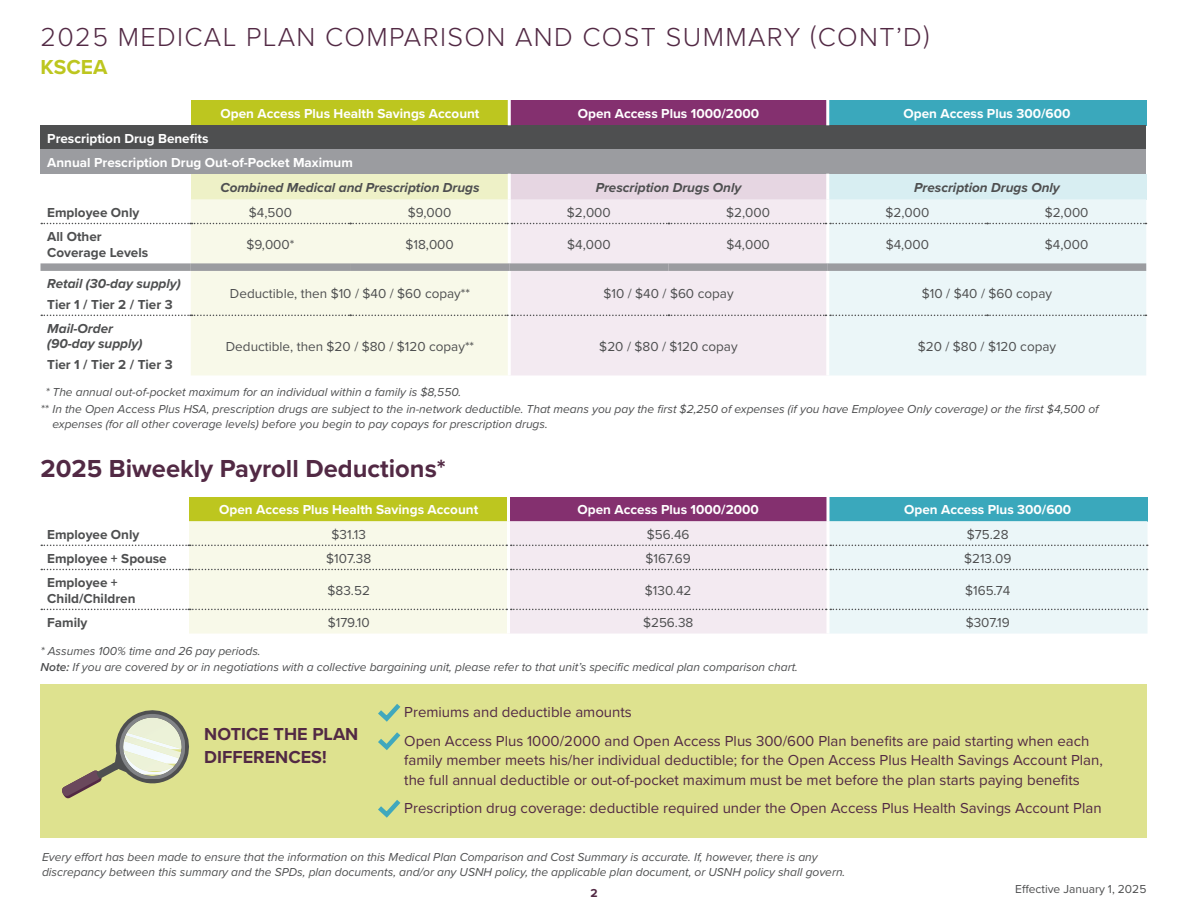
<style>
.page{position:relative;width:1188px;height:918px;background:#fff}
.page>*{position:absolute;margin:0;border:0;box-sizing:border-box;transform-origin:0 0}
.Headline_2{font:300 27px "Proxima Nova";letter-spacing:.05em;color:#522944}
.Headline_1{font:700 25.5px "Proxima Nova";color:#522944}
.Headline_2-2{font:700 21px "Proxima Nova";color:#bdc61f}
.Headline_2-3{font:700 18px/22.5px "Proxima Nova";color:#522944}
.Headline_2-4{font:15px/19.5px "Proxima Nova";color:#522944}
.Headline_2-5{font:13.5px "Proxima Nova";color:#4e4f50}
.Headline_2-6{font:700 13.5px "Proxima Nova";color:#fff}
.Headline_2-7{font:700 13.5px/15.8px "Proxima Nova";color:#4e4f50}
.Headline_2-8{font:italic 700 13.5px/15.8px "Proxima Nova";color:#4e4f50}
.footnote{font:italic 12px/15px "Proxima Nova";color:#4e4f50}
.body{font:12px "Proxima Nova";color:#4e4f50}
.Headline_2-9{font:700 12px "Proxima Nova";color:#522944}
.s1{font-weight:600}
</style>
<div class="page">
<div style="left:191px;top:100px;width:318px;height:25px;background:#bdc61f"></div>
<div style="left:509px;top:100px;width:319px;height:25px;background:#84306f"></div>
<div style="left:828px;top:100px;width:318px;height:25px;background:#3aa8bc"></div>
<div style="left:40px;top:125px;width:1106px;height:25px;background:#4e4f50"></div>
<div style="left:40px;top:150px;width:1106px;height:24px;background:#9b9ca0"></div>
<div style="left:191px;top:174px;width:318px;height:25px;background:#eef1c7"></div>
<div style="left:509px;top:174px;width:319px;height:25px;background:#e6d6e2"></div>
<div style="left:828px;top:174px;width:318px;height:25px;background:#d8eef2"></div>
<div style="left:191px;top:199px;width:317px;height:176px;background:#f8f9e9"></div>
<div style="left:511px;top:199px;width:315px;height:176px;background:#f3eaf1"></div>
<div style="left:829px;top:199px;width:317px;height:176px;background:#ebf6f8"></div>
<hr style="left:508px;top:100px;width:3px;height:25px;background:#fff">
<hr style="left:508px;top:174px;width:3px;height:25px;background:#fff">
<hr style="left:826px;top:100px;width:3px;height:25px;background:#fff">
<hr style="left:826px;top:174px;width:3px;height:25px;background:#fff">
<svg style="left:41px;top:223px;width:1105px;height:1px"></svg>
<svg style="left:41px;top:315px;width:1105px;height:1px"></svg>
<div style="left:40px;top:263px;width:151px;height:8px;background:#9b9ca0"></div>
<div style="left:191px;top:263px;width:159px;height:8px;background:#9b9ca0"></div>
<div style="left:350px;top:263px;width:159px;height:8px;background:#9b9ca0"></div>
<div style="left:509px;top:263px;width:160px;height:8px;background:#9b9ca0"></div>
<div style="left:669px;top:263px;width:159px;height:8px;background:#9b9ca0"></div>
<div style="left:828px;top:263px;width:159px;height:8px;background:#9b9ca0"></div>
<div style="left:987px;top:263px;width:159px;height:8px;background:#9b9ca0"></div>
<div style="left:189px;top:497px;width:319px;height:24px;background:#bdc61f"></div>
<div style="left:508px;top:497px;width:320px;height:24px;background:#84306f"></div>
<div style="left:828px;top:497px;width:320px;height:24px;background:#3aa8bc"></div>
<hr style="left:507px;top:497px;width:3px;height:24px;background:#fff">
<svg style="left:826px;top:497px;width:4px;height:24px"></svg>
<svg style="left:41px;top:521px;width:1107px;height:113px;background:#f1f2f0"></svg>
<div style="left:40px;top:684px;width:1108px;height:153px;background:#dee28f"></div>
<svg style="left:62px;top:710px;width:127px;height:89px"></svg>
<svg style="left:378px;top:704px;width:23px;height:46px"></svg>
<svg style="left:378px;top:800px;width:23px;height:18px"></svg>
<p class="Headline_2" style="left:40px;top:17px;width:890px">2025 MEDICAL PLAN COMPARISON AND COST SUMMARY (CONT’D)</p>
<p class="Headline_2-2" style="left:40px;top:51px;width:68px">KSCEA</p>
<p class="Headline_2-6" style="left:221px;top:103px;width:260px">Open Access Plus Health Savings Account</p>
<p class="Headline_2-6" style="left:578px;top:103px;width:183px">Open Access Plus 1000/2000</p>
<p class="Headline_2-6" style="left:903px;top:103px;width:169px">Open Access Plus 300/600</p>
<p class="Headline_2-6" style="left:47px;top:128px;width:163px">Prescription Drug Benefits</p>
<p class="Headline_2-6" style="left:47px;top:152px;width:307px">Annual Prescription Drug Out-of-Pocket Maximum</p>
<p class="Headline_2-8" style="left:220px;top:179px;width:261px">Combined Medical and Prescription Drugs</p>
<p class="Headline_2-8" style="left:596px;top:179px;width:147px">Prescription Drugs Only</p>
<p class="Headline_2-8" style="left:914px;top:179px;width:147px">Prescription Drugs Only</p>
<p class="Headline_2-7" style="left:47px;top:204px;width:94px">Employee Only</p>
<p class="Headline_2-5" style="left:249px;top:202px;width:45px">$4,500</p>
<p class="Headline_2-5" style="left:408px;top:202px;width:45px">$9,000</p>
<p class="Headline_2-5" style="left:567px;top:202px;width:45px">$2,000</p>
<p class="Headline_2-5" style="left:726px;top:202px;width:45px">$2,000</p>
<p class="Headline_2-5" style="left:885px;top:202px;width:45px">$2,000</p>
<p class="Headline_2-5" style="left:1045px;top:202px;width:45px">$2,000</p>
<p class="Headline_2-7" style="left:47px;top:228px;width:103px">All Other<br>Coverage Levels</p>
<p class="Headline_2-5" style="left:246px;top:234px;width:50px">$9,000*</p>
<p class="Headline_2-5" style="left:406px;top:234px;width:50px">$18,000</p>
<p class="Headline_2-5" style="left:567px;top:234px;width:45px">$4,000</p>
<p class="Headline_2-5" style="left:726px;top:234px;width:45px">$4,000</p>
<p class="Headline_2-5" style="left:886px;top:234px;width:45px">$4,000</p>
<p class="Headline_2-5" style="left:1045px;top:234px;width:45px">$4,000</p>
<p class="Headline_2-8" style="left:47px;top:276px;width:135px">Retail (30-day supply)</p>
<p class="Headline_2-7" style="left:47px;top:296px;width:127px">Tier 1 / Tier 2 / Tier 3</p>
<p class="Headline_2-5" style="left:230px;top:284px;width:242px">Deductible, then $10 / $40 / $60 copay**</p>
<p class="Headline_2-5" style="left:603px;top:284px;width:132px">$10 / $40 / $60 copay</p>
<p class="Headline_2-5" style="left:922px;top:284px;width:132px">$10 / $40 / $60 copay</p>
<p class="Headline_2-8" style="left:47px;top:320px;width:97px">Mail-Order (90-day supply)</p>
<p class="Headline_2-7" style="left:47px;top:356px;width:127px">Tier 1 / Tier 2 / Tier 3</p>
<p class="Headline_2-5" style="left:226px;top:336px;width:250px">Deductible, then $20 / $80 / $120 copay**</p>
<p class="Headline_2-5" style="left:599px;top:336px;width:140px">$20 / $80 / $120 copay</p>
<p class="Headline_2-5" style="left:918px;top:336px;width:140px">$20 / $80 / $120 copay</p>
<p class="footnote" style="left:45px;top:384px;width:417px">* The annual out-of-pocket maximum for an individual within a family is $8,550.</p>
<p class="footnote" style="left:52px;top:401px;width:1048px;text-indent:-12px">** In the Open Access Plus HSA, prescription drugs are subject to the in-network deductible. That means you pay the first $2,250 of expenses (if you have Employee Only coverage) or the first $4,500 of expenses (for all other coverage levels) before you begin to pay copays for prescription drugs.</p>
<p class="Headline_1" style="left:40px;top:450px;width:407px">2025 Biweekly Payroll Deductions*</p>
<p class="Headline_2-6" style="left:219px;top:500px;width:260px">Open Access Plus Health Savings Account</p>
<p class="Headline_2-6" style="left:578px;top:500px;width:183px">Open Access Plus 1000/2000</p>
<p class="Headline_2-6" style="left:904px;top:500px;width:169px">Open Access Plus 300/600</p>
<p class="Headline_2-7" style="left:47px;top:526px;width:94px">Employee Only</p>
<p class="Headline_2-5" style="left:332px;top:524px;width:36px">$31.13</p>
<p class="Headline_2-5" style="left:647px;top:524px;width:44px">$56.46</p>
<p class="Headline_2-5" style="left:967px;top:524px;width:43px">$75.28</p>
<p class="Headline_2-7" style="left:47px;top:550px;width:121px">Employee + Spouse</p>
<p class="Headline_2-5" style="left:326px;top:548px;width:46px">$107.38</p>
<p class="Headline_2-5" style="left:646px;top:548px;width:47px">$167.69</p>
<p class="Headline_2-5" style="left:964px;top:548px;width:49px">$213.09</p>
<p class="Headline_2-7" style="left:47px;top:574px;width:90px">Employee +<br>Child/Children</p>
<p class="Headline_2-5" style="left:328px;top:580px;width:44px">$83.52</p>
<p class="Headline_2-5" style="left:645px;top:580px;width:48px">$130.42</p>
<p class="Headline_2-5" style="left:965px;top:580px;width:47px">$165.74</p>
<p class="Headline_2-7" style="left:47px;top:614px;width:42px">Family</p>
<p class="Headline_2-5" style="left:328px;top:612px;width:43px">$179.10</p>
<p class="Headline_2-5" style="left:643px;top:612px;width:52px">$256.38</p>
<p class="Headline_2-5" style="left:966px;top:612px;width:46px">$307.19</p>
<p class="footnote" style="left:40px;top:643px;width:222px">* Assumes 100% time and 26 pay periods.</p>
<p class="footnote" style="left:40px;top:659px;width:759px"><span class="s1">Note:</span> If you are covered by or in negotiations with a collective bargaining unit, please refer to that unit’s specific medical plan comparison chart.</p>
<p class="Headline_2-3" style="left:204px;top:722px;width:156px">NOTICE THE PLAN<br>DIFFERENCES!</p>
<p class="Headline_2-4" style="left:404px;top:702px;width:229px">Premiums and deductible amounts</p>
<p class="Headline_2-4" style="left:404px;top:730px;width:700px">Open Access Plus 1000/2000 and Open Access Plus 300/600 Plan benefits are paid starting when each family member meets his/her individual deductible; for the Open Access Plus Health Savings Account Plan, the full annual deductible or out-of-pocket maximum must be met before the plan starts paying benefits</p>
<p class="Headline_2-4" style="left:404px;top:798px;width:699px">Prescription drug coverage: deductible required under the Open Access Plus Health Savings Account Plan</p>
<p class="footnote" style="left:42px;top:849px;width:805px">Every effort has been made to ensure that the information on this Medical Plan Comparison and Cost Summary is accurate. If, however, there is any discrepancy between this summary and the SPDs, plan documents, and/or any USNH policy, the applicable plan document, or USNH policy shall govern.</p>
<p class="Headline_2-9" style="left:590px;top:884px;width:9px">2</p>
<p class="body" style="left:1015px;top:880px;width:133px">Effective January 1, 2025</p>
</div>
